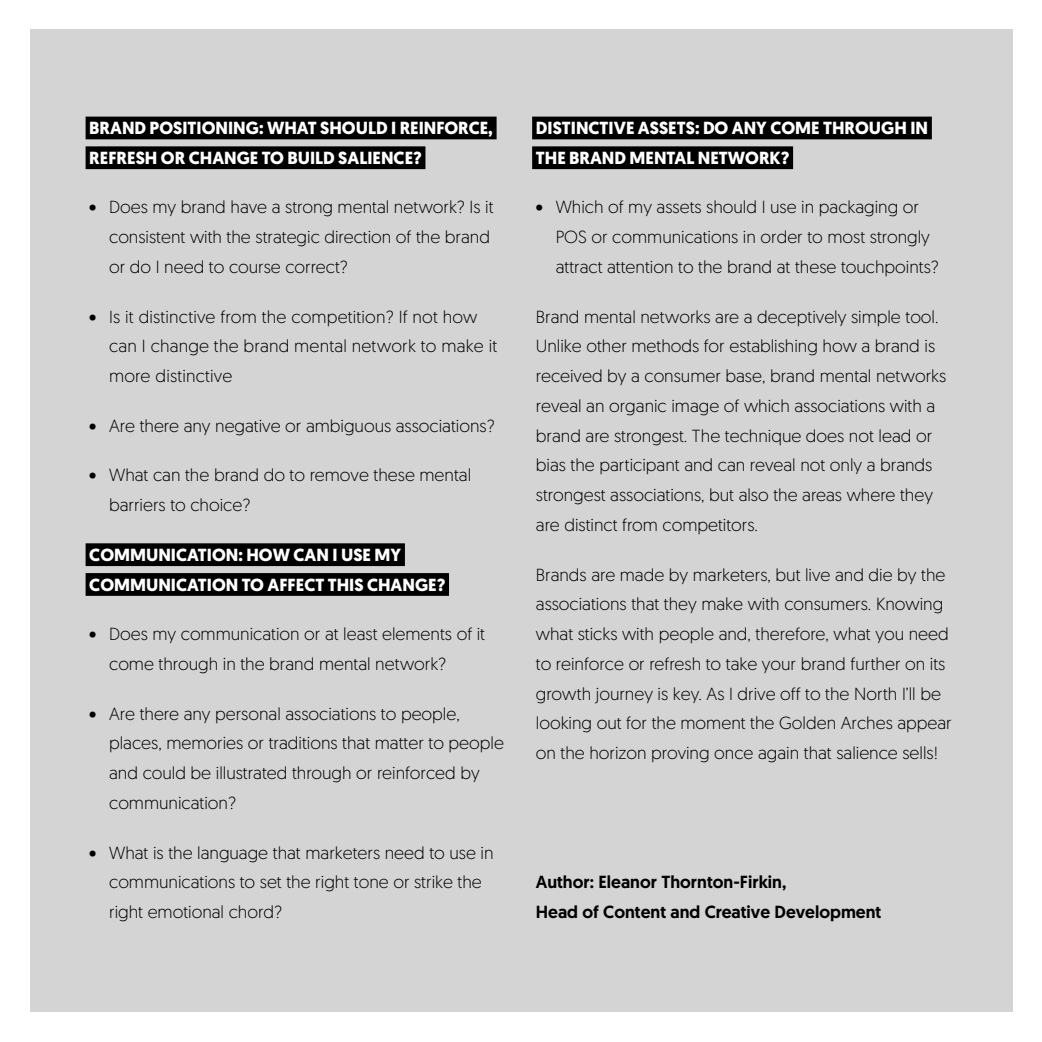
<style>
.page{position:relative;width:1042px;height:1042px;background:#fff}
.page>*{position:absolute;margin:0;border:0;box-sizing:border-box;transform-origin:0 0}
.t1{font:300 17.5px/29.8px "Geomanist";color:#000}
.t2{font:700 17.5px/29.8px "Geomanist";color:#fff}
.t3{font:500 17.5px/29.8px "Geomanist";color:#000}
</style>
<div class="page">
<div style="left:30px;top:30px;width:982px;height:982px;background:#d3d4d3"></div>
<div style="left:86px;top:117px;width:410px;height:22px;background:#000"></div>
<div style="left:86px;top:146px;width:339px;height:23px;background:#000"></div>
<div style="left:86px;top:543px;width:319px;height:23px;background:#000"></div>
<div style="left:86px;top:573px;width:363px;height:23px;background:#000"></div>
<div style="left:532px;top:117px;width:400px;height:22px;background:#000"></div>
<div style="left:532px;top:146px;width:261px;height:23px;background:#000"></div>
<p class="t2" style="left:89px;top:113px;width:405px">BRAND POSITIONING: WHAT SHOULD I REINFORCE,<br>REFRESH OR CHANGE TO BUILD SALIENCE?</p>
<p class="t1" style="left:109px;top:192px;width:386px;text-indent:-20px">• Does my brand have a strong mental network? Is it consistent with the strategic direction of the brand or do I need to course correct?</p>
<p class="t1" style="left:109px;top:301px;width:389px;text-indent:-20px">• Is it distinctive from the competition? If not how can I change the brand mental network to make it more distinctive</p>
<p class="t1" style="left:89px;top:410px;width:407px">• Are there any negative or ambiguous associations?</p>
<p class="t1" style="left:109px;top:460px;width:363px;text-indent:-20px">• What can the brand do to remove these mental barriers to choice?</p>
<p class="t2" style="left:89px;top:540px;width:357px">COMMUNICATION: HOW CAN I USE MY<br>COMMUNICATION TO AFFECT THIS CHANGE?</p>
<p class="t1" style="left:109px;top:618px;width:377px;text-indent:-20px">• Does my communication or at least elements of it come through in the brand mental network?</p>
<p class="t1" style="left:109px;top:698px;width:396px;text-indent:-20px">• Are there any personal associations to people, places, memories or traditions that matter to people and could be illustrated through or reinforced by communication?</p>
<p class="t1" style="left:109px;top:837px;width:386px;text-indent:-20px">• What is the language that marketers need to use in communications to set the right tone or strike the right emotional chord?</p>
<p class="t2" style="left:536px;top:113px;width:394px">DISTINCTIVE ASSETS: DO ANY COME THROUGH IN<br>THE BRAND MENTAL NETWORK?</p>
<p class="t1" style="left:556px;top:192px;width:385px;text-indent:-20px">• Which of my assets should I use in packaging or<br>POS or communications in order to most strongly attract attention to the brand at these touchpoints?</p>
<p class="t1" style="left:536px;top:301px;width:412px">Brand mental networks are a deceptively simple tool.<br>Unlike other methods for establishing how a brand is received by a consumer base, brand mental networks reveal an organic image of which associations with a brand are strongest. The technique does not lead or bias the participant and can reveal not only a brands strongest associations, but also the areas where they are distinct from competitors.</p>
<p class="t1" style="left:536px;top:559px;width:417px">Brands are made by marketers, but live and die by the associations that they make with consumers. Knowing what sticks with people and, therefore, what you need to reinforce or refresh to take your brand further on its growth journey is key. As I drive off to the North I’ll be looking out for the moment the Golden Arches appear on the horizon proving once again that salience sells!</p>
<p class="t3" style="left:536px;top:867px;width:347px">Author: Eleanor Thornton-Firkin,<br>Head of Content and Creative Development</p>
</div>
